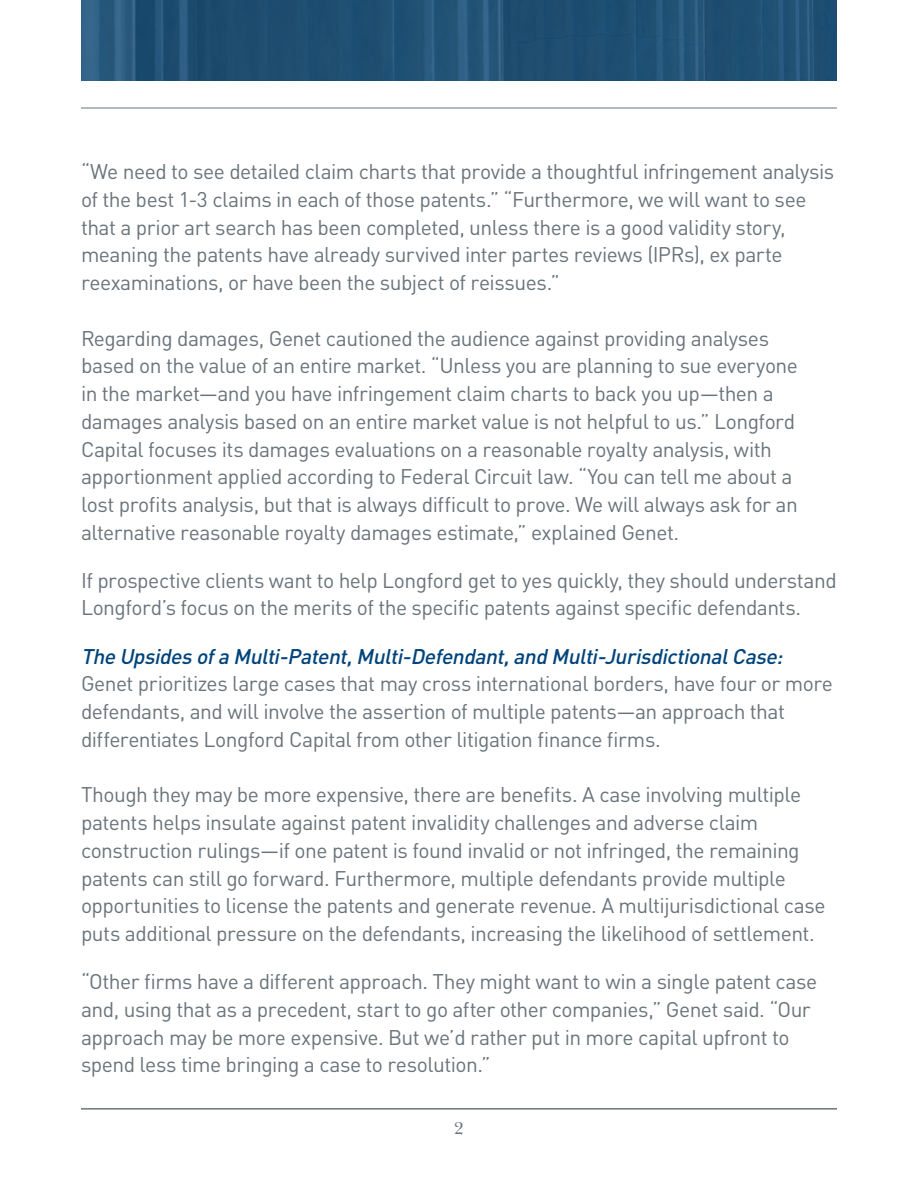
<style>
.page{position:relative;width:918px;height:1188px;background:#fff}
.page>*{position:absolute;margin:0;border:0;box-sizing:border-box;transform-origin:0 0}
.t1{font:21px/27.8px "DIN";letter-spacing:-.025em;color:#6a747b}
.t2{font:italic 500 21px "DIN";color:#00447b}
.t3{font:18px "New Baskerville";color:#6a747b}
</style>
<div class="page">
<hr style="left:81px;top:108px;width:756px;height:1px;background:#6a747b">
<hr style="left:81px;top:1108px;width:756px;height:2px;background:#6a747b">
<svg style="left:81px;top:0;width:756px;height:81px;background:#205074"></svg>
<p class="t1" style="left:81px;top:157px;width:755px">“We need to see detailed claim charts that provide a thoughtful infringement analysis of the best 1-3 claims in each of those patents.” “Furthermore, we will want to see that a prior art search has been completed, unless there is a good validity story, meaning the patents have already survived inter partes reviews (IPRs), ex parte reexaminations, or have been the subject of reissues.”</p>
<p class="t1" style="left:81px;top:324px;width:719px">Regarding damages, Genet cautioned the audience against providing analyses based on the value of an entire market. “Unless you are planning to sue everyone in the market—and you have infringement claim charts to back you up—then a damages analysis based on an entire market value is not helpful to us.” Longford Capital focuses its damages evaluations on a reasonable royalty analysis, with apportionment applied according to Federal Circuit law. “You can tell me about a lost profits analysis, but that is always difficult to prove. We will always ask for an alternative reasonable royalty damages estimate,” explained Genet.</p>
<p class="t1" style="left:81px;top:566px;width:757px">If prospective clients want to help Longford get to yes quickly, they should understand<br>Longford’s focus on the merits of the specific patents against specific defendants.</p>
<p class="t2" style="left:81px;top:643px;width:708px">The Upsides ofa Multi-Patent,Multi-Defendant,and Multi-JurisdictionalCase:</p>
<p class="t1" style="left:81px;top:669px;width:753px">Genet prioritizes large cases that may cross international borders, have four or more defendants, and will involve the assertion of multiple patents—an approach that differentiates Longford Capital from other litigation finance firms.</p>
<p class="t1" style="left:81px;top:780px;width:746px">Though they may be more expensive, there are benefits. A case involving multiple patents helps insulate against patent invalidity challenges and adverse claim construction rulings—if one patent is found invalid or not infringed, the remaining patents can still go forward. Furthermore, multiple defendants provide multiple opportunities to license the patents and generate revenue. A multijurisdictional case puts additional pressure on the defendants, increasing the likelihood of settlement.</p>
<p class="t1" style="left:81px;top:967px;width:738px">“Other firms have a different approach. They might want to win a single patent case and, using that as a precedent, start to go after other companies,” Genet said. “Our approach may be more expensive. But we’d rather put in more capital upfront to spend less time bringing a case to resolution.”</p>
<p class="t3" style="left:454px;top:1117px;width:11px">2</p>
</div>
